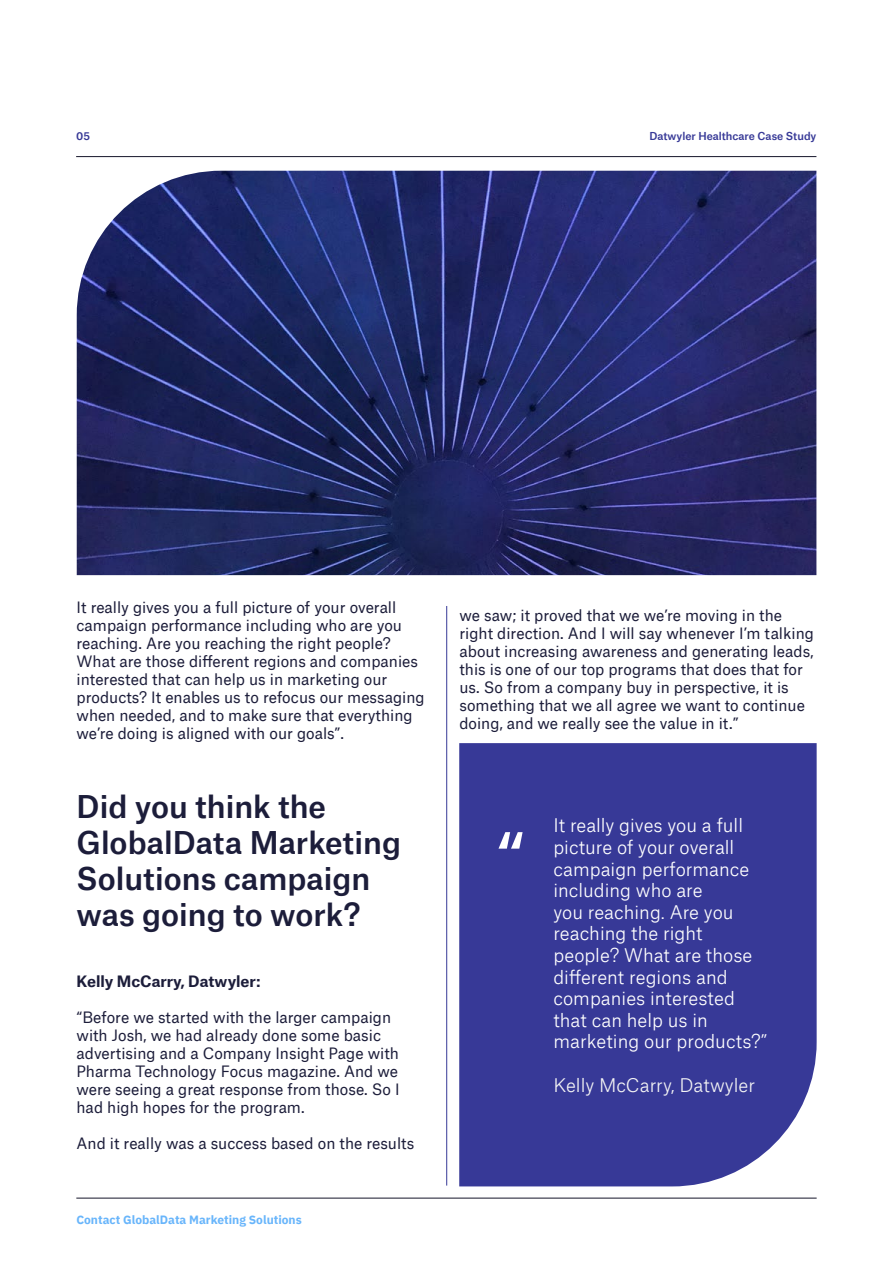
<style>
.page{position:relative;width:893px;height:1263px;background:#fff}
.page>*{position:absolute;margin:0;border:0;box-sizing:border-box;transform-origin:0 0}
.t1{font:75px "Atlas Grotesk Web";color:#fff}
.t2{font:500 30px/36px "Atlas Grotesk Web";color:#1c1d3a}
.t3{font:300 18px/21.6px "Atlas Grotesk Web";color:#fff}
.t4{font:300 18px "Atlas Grotesk Web";color:#f3f3f4}
.t5{font:15px/18px "Atlas Grotesk Web";color:#1c1d3a}
.t6{font:700 15px "Atlas Grotesk Web";color:#1c1d3a}
.t7{font:700 12px "IBM Plex Sans";color:#68b5fb}
.t8{font:500 10.5px "Atlas Grotesk Web";color:#373997}
</style>
<div class="page">
<hr style="left:76px;top:156px;width:740px;height:1px;background:#15152a">
<hr style="left:76px;top:1198px;width:741px;height:1px;background:#15152a">
<hr style="left:446px;top:606px;width:1px;height:579px;background:#373997">
<div style="left:459px;top:743px;width:358px;height:443px;background:#373997"></div>
<img style="left:77px;top:171px;width:739px;height:404px">
<p class="t8" style="left:76px;top:128px;width:15px">05</p>
<p class="t8" style="left:649px;top:128px;width:168px">Datwyler Healthcare Case Study</p>
<p class="t5" style="left:77px;top:596px;width:350px">It really gives you a full picture of your overall campaign performance including who are you reaching. Are you reaching the right people?<br>What are those different regions and companies interested that can help us in marketing our products? It enables us to refocus our messaging when needed, and to make sure that everything we’re doing is aligned with our goals”.</p>
<h2 class="t2" style="left:77px;top:785px;width:326px">Did you think the<br>GlobalData Marketing<br>Solutions campaign was going to work?</h2>
<p class="t6" style="left:77px;top:969px;width:186px">Kelly McCarry, Datwyler:</p>
<p class="t5" style="left:77px;top:1007px;width:325px">“Before we started with the larger campaign with Josh, we had already done some basic advertising and a Company Insight Page with Pharma Technology Focus magazine. And we were seeing a great response from those. So I had high hopes for the program.</p>
<p class="t5" style="left:77px;top:1133px;width:339px">And it really was a success based on the results</p>
<p class="t7" style="left:76px;top:1210px;width:227px">Contact GlobalData Marketing Solutions</p>
<p class="t5" style="left:459px;top:605px;width:356px">we saw; it proved that we we’re moving in the right direction. And I will say whenever I’m talking about increasing awareness and generating leads, this is one of our top programs that does that for us. So from a company buy in perspective, it is something that we all agree we want to continue doing, and we really see the value in it.”</p>
<h1 class="t1" style="left:496px;top:800px;width:31px">“</h1>
<p class="t3" style="left:553px;top:813px;width:216px">It really gives you a full picture of your overall campaign performance including who are<br>you reaching. Are you reaching the right people? What are those different regions and companies interested that can help us in marketing our products?”</p>
<p class="t4" style="left:553px;top:1071px;width:203px">Kelly McCarry, Datwyler</p>
</div>
